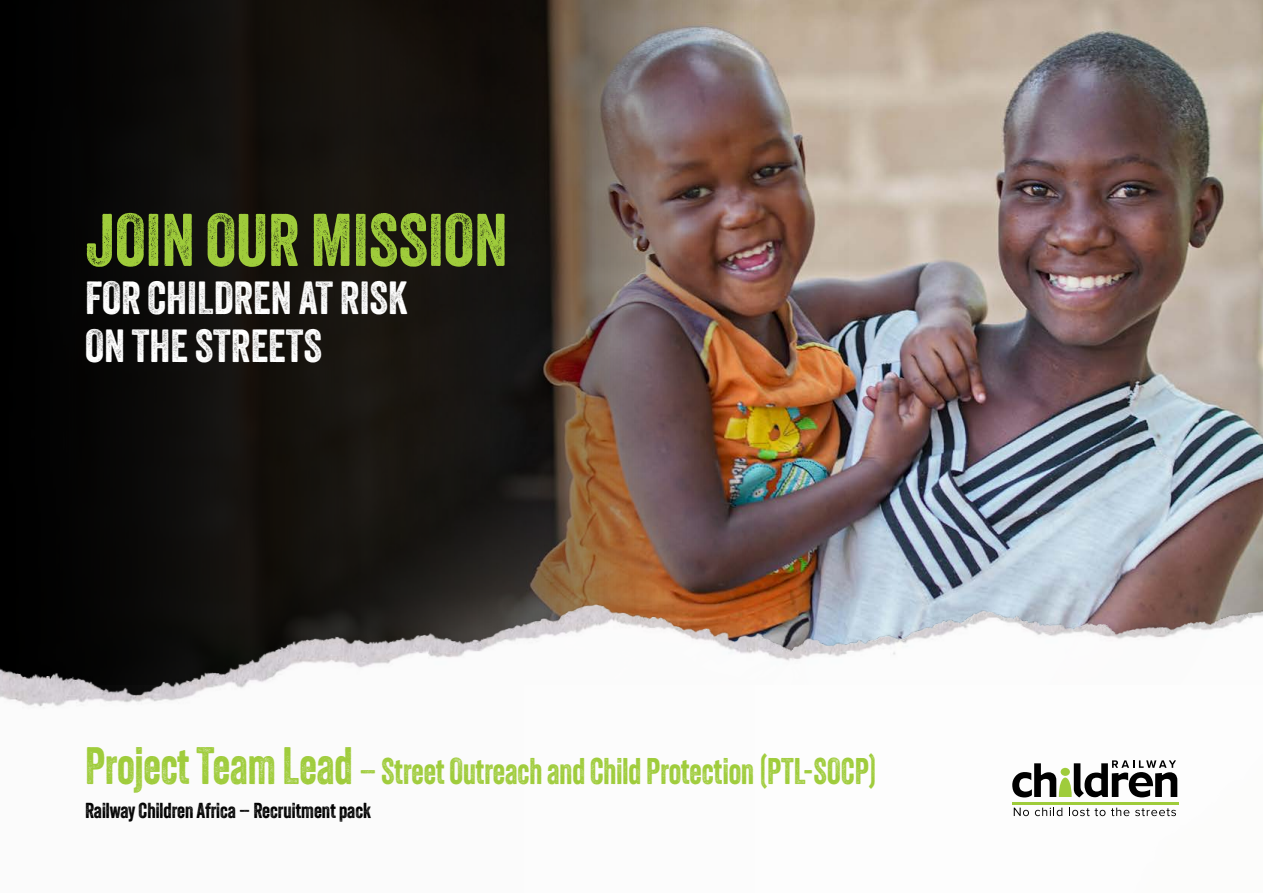
<style>
.page{position:relative;width:1263px;height:893px;background:#fff}
.page>*{position:absolute;margin:0;border:0;box-sizing:border-box;transform-origin:0 0}
.t1{font:72px "Veneer";color:#9fcc3b}
.t2{font:45px/48px "Veneer";color:#fff}
.t3{font:36px "Veneer";color:#9fcc3b;scale:.9 1}
.t4{font:21px "Veneer";color:#000}
.s1{font-size:51px}
</style>
<div class="page">
<img style="left:848px;top:0;width:415px;height:598px">
<img style="left:0;top:0;width:848px;height:698px">
<img style="left:1px;top:598px;width:1262px;height:219px">
<hr style="left:1012px;top:802px;width:166px;height:2px;background:#9fcc3b">
<svg style="left:1014px;top:808px;width:15px;height:8px"></svg>
<svg style="left:1035px;top:808px;width:27px;height:8px"></svg>
<svg style="left:1069px;top:808px;width:36px;height:8px"></svg>
<svg style="left:1111px;top:808px;width:18px;height:8px"></svg>
<svg style="left:1135px;top:808px;width:41px;height:8px"></svg>
<svg style="left:1012px;top:760px;width:165px;height:37px"></svg>
<h1 class="t1" style="left:85px;top:196px;width:424px">JOIN OUR MISSION</h1>
<p class="t2" style="left:85px;top:273px;width:324px">FOR CHILDREN AT RISK<br>ON THE STREETS</p>
<p class="t3" style="left:85px;top:749px;width:881px"><span class="s1">Project Team Lead</span> – Street Outreach and Child Protection (PTL-SOCP)</p>
<p class="t4" style="left:85px;top:798px;width:287px">Railway Children Africa – Recruitment pack</p>
</div>
